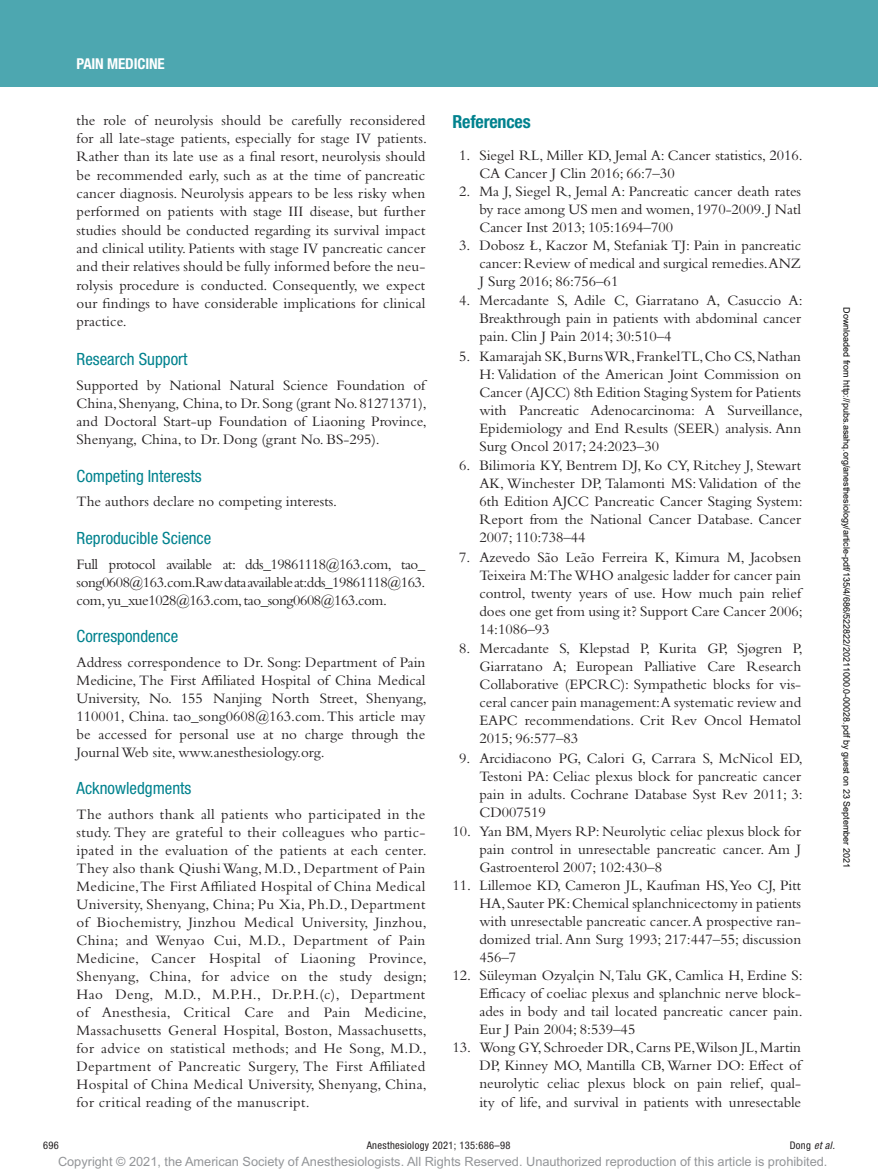
<style>
.page{position:relative;width:878px;height:1175px;background:#fff}
.page>*{position:absolute;margin:0;border:0;box-sizing:border-box;transform-origin:0 0}
.t1{font:700 condensed 18px "Helvetica Neue LT Std";color:#00828e}
.t2{font:condensed 16.8px "Helvetica Neue LT Std";color:#00828e}
.t3{font:15px/18px "Bembo Std";color:#231f20;text-align:justify}
.t4{font:700 condensed 15px "Helvetica Neue LT Std";letter-spacing:-.01em;color:#fff}
.t5{font:12.75px "Arial MT Std";color:#939598}
.t6{font:condensed 10.5px "Helvetica Neue LT Std";letter-spacing:.03em;color:#231f20}
.t7{font:italic condensed 10.5px "Helvetica Neue LT Std";color:#231f20}
.t8{font:9px "Arial";color:#000}
.s1{font-style:normal}
</style>
<div class="page">
<div style="left:0;top:0;width:878px;height:86px;background:#4da7b0"></div>
<p class="t4" style="left:77px;top:54px;width:90px">PAIN MEDICINE</p>
<p class="t3" style="left:77px;top:111px;width:352px">the role of neurolysis should be carefully reconsidered for all late-stage patients, especially for stage IV patients.<br>Rather than its late use as a final resort, neurolysis should be recommended early, such as at the time of pancreatic cancer diagnosis. Neurolysis appears to be less risky when performed on patients with stage III disease, but further studies should be conducted regarding its survival impact and clinical utility. Patients with stage IV pancreatic cancer and their relatives should be fully informed before the neu&shy;rolysis procedure is conducted. Consequently, we expect our findings to have considerable implications for clinical practice.</p>
<p class="t2" style="left:77px;top:349px;width:112px">Research Support</p>
<p class="t3" style="left:77px;top:376px;width:352px">Supported by National Natural Science Foundation of China, Shenyang, China, to Dr. Song (grant No. 81271371), and Doctoral Start-up Foundation of Liaoning Province, Shenyang, China, to Dr. Dong (grant No. BS-295).</p>
<p class="t2" style="left:77px;top:466px;width:126px">Competing Interests</p>
<p class="t3" style="left:77px;top:492px;width:262px">The authors declare no competing interests.</p>
<p class="t2" style="left:77px;top:528px;width:136px">Reproducible Science</p>
<p class="t3" style="left:77px;top:554px;width:350px">Full protocol available at: dds_19861118@163.com, tao_ song0608@163.com.Raw data available at:dds_19861118@163. com, yu_xue1028@163.com, tao_song0608@163.com.</p>
<p class="t2" style="left:77px;top:626px;width:103px">Correspondence</p>
<p class="t3" style="left:77px;top:652px;width:352px">Address correspondence to Dr. Song: Department of Pain Medicine, The First Affiliated Hospital of China Medical University, No. 155 Nanjing North Street, Shenyang, 110001, China. tao_song0608@163.com. This article may be accessed for personal use at no charge through the Journal Web site, www.anesthesiology.org.</p>
<p class="t2" style="left:77px;top:778px;width:116px">Acknowledgments</p>
<p class="t3" style="left:77px;top:805px;width:352px">The authors thank all patients who participated in the study. They are grateful to their colleagues who partic&shy;ipated in the evaluation of the patients at each center.<br>They also thank Qiushi Wang, M.D., Department of Pain Medicine, The First Affiliated Hospital of China Medical University, Shenyang, China; Pu Xia, Ph.D., Department of Biochemistry, Jinzhou Medical University, Jinzhou, China; and Wenyao Cui, M.D., Department of Pain Medicine, Cancer Hospital of Liaoning Province, Shenyang, China, for advice on the study design; Hao Deng, M.D., M.P.H., Dr.P.H.(c), Department of Anesthesia, Critical Care and Pain Medicine, Massachusetts General Hospital, Boston, Massachusetts, for advice on statistical methods; and He Song, M.D., Department of Pancreatic Surgery, The First Affiliated Hospital of China Medical University, Shenyang, China, for critical reading of the manuscript.</p>
<p class="t1" style="left:452px;top:110px;width:80px">References</p>
<p class="t3" style="left:479px;top:146px;width:325px;text-indent:-20px">1. Siegel RL, Miller KD, Jemal A: Cancer statistics, 2016.<br>CA Cancer J Clin 2016; 66:7–30</p>
<p class="t3" style="left:479px;top:182px;width:323px;text-indent:-20px">2. Ma J, Siegel R, Jemal A: Pancreatic cancer death rates by race among US men and women, 1970-2009. J Natl Cancer Inst 2013; 105:1694–700</p>
<p class="t3" style="left:479px;top:236px;width:323px;text-indent:-20px">3. Dobosz Ł, Kaczor M, Stefaniak TJ: Pain in pancreatic cancer: Review of medical and surgical remedies.ANZ J Surg 2016; 86:756–61</p>
<p class="t3" style="left:479px;top:291px;width:325px;text-indent:-20px">4. Mercadante S, Adile C, Giarratano A, Casuccio A:<br>Breakthrough pain in patients with abdominal cancer pain. Clin J Pain 2014; 30:510–4</p>
<p class="t3" style="left:479px;top:347px;width:325px;text-indent:-20px">5. Kamarajah SK, Burns WR, Frankel TL, Cho CS, Nathan H: Validation of the American Joint Commission on Cancer (AJCC) 8th Edition Staging System for Patients with Pancreatic Adenocarcinoma: A Surveillance, Epidemiology and End Results (SEER) analysis. Ann Surg Oncol 2017; 24:2023–30</p>
<p class="t3" style="left:479px;top:456px;width:325px;text-indent:-20px">6. Bilimoria KY, Bentrem DJ, Ko CY, Ritchey J, Stewart AK, Winchester DP, Talamonti MS: Validation of the 6th Edition AJCC Pancreatic Cancer Staging System:<br>Report from the National Cancer Database. Cancer 2007; 110:738–44</p>
<p class="t3" style="left:479px;top:548px;width:325px;text-indent:-20px">7. Azevedo São Leão Ferreira K, Kimura M, Jacobsen Teixeira M:The WHO analgesic ladder for cancer pain control, twenty years of use. How much pain relief does one get from using it? Support Care Cancer 2006; 14:1086–93</p>
<p class="t3" style="left:479px;top:639px;width:325px;text-indent:-20px">8. Mercadante S, Klepstad P, Kurita GP, Sjøgren P, Giarratano A; European Palliative Care Research Collaborative (EPCRC): Sympathetic blocks for vis&shy;ceral cancer pain management:A systematic review and EAPC recommendations. Crit Rev Oncol Hematol 2015; 96:577–83</p>
<p class="t3" style="left:479px;top:749px;width:325px;text-indent:-20px">9. Arcidiacono PG, Calori G, Carrara S, McNicol ED, Testoni PA: Celiac plexus block for pancreatic cancer pain in adults. Cochrane Database Syst Rev 2011; 3:<br>CD007519</p>
<p class="t3" style="left:479px;top:822px;width:323px;text-indent:-27px">10. Yan BM, Myers RP: Neurolytic celiac plexus block for pain control in unresectable pancreatic cancer. Am J Gastroenterol 2007; 102:430–8</p>
<p class="t3" style="left:479px;top:876px;width:323px;text-indent:-27px">11. Lillemoe KD, Cameron JL, Kaufman HS, Yeo CJ, Pitt HA, Sauter PK: Chemical splanchnicectomy in patients with unresectable pancreatic cancer. A prospective ran&shy;domized trial. Ann Surg 1993; 217:447–55; discussion 456–7</p>
<p class="t3" style="left:479px;top:966px;width:325px;text-indent:-27px">12. Süleyman Ozyalçin N, Talu GK, Camlica H, Erdine S:<br>Efficacy of coeliac plexus and splanchnic nerve block&shy;ades in body and tail located pancreatic cancer pain.<br>Eur J Pain 2004; 8:539–45</p>
<p class="t3" style="left:479px;top:1038px;width:323px;text-indent:-27px">13. Wong GY, Schroeder DR, Carns PE,Wilson JL, Martin DP, Kinney MO, Mantilla CB, Warner DO: Effect of neurolytic celiac plexus block on pain relief, qual&shy;ity of life, and survival in patients with unresectable</p>
<p class="t8" style="left:850px;top:307px;width:562px;rotate:90deg">Downloaded from http://pubs.asahq.org/anesthesiology/article-pdf/135/4/686/522822/20211000.0-00028.pdf by guest on 23 September 2021</p>
<p class="t6" style="left:43px;top:1139px;width:17px">696</p>
<p class="t6" style="left:367px;top:1139px;width:145px">Anesthesiology 2021; 135:686–98</p>
<p class="t7" style="left:789px;top:1139px;width:47px"><span class="s1">Dong</span> et al.</p>
<p class="t5" style="left:58px;top:1154px;width:771px">Copyright © 2021, the American Society of Anesthesiologists. All Rights Reserved. Unauthorized reproduction of this article is prohibited.</p>
</div>
